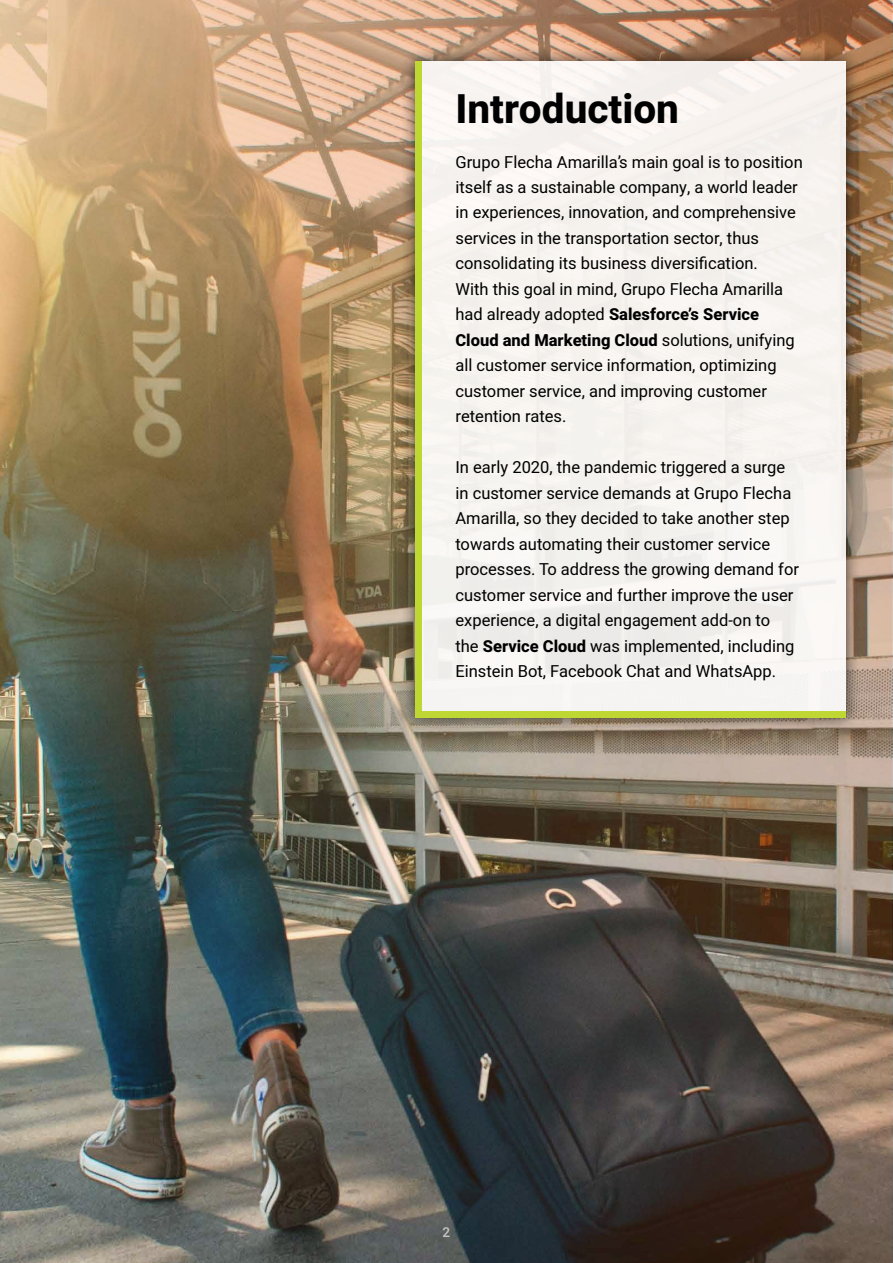
<style>
.page{position:relative;width:893px;height:1263px;background:#fff}
.page>*{position:absolute;margin:0;border:0;box-sizing:border-box;transform-origin:0 0}
.t1{font:800 40.5px "Heebo";color:#000}
.t2{font:16.5px/25.5px "Heebo";color:#000}
.t3{font:500 13.5px "Heebo";color:#c4c4c4}
.s1{font-weight:800}
</style>
<div class="page">
<img style="left:0;top:0;width:893px;height:1263px">
<div style="left:400px;top:46px;width:461px;height:687px;background:#000;opacity:.75"></div>
<div style="left:415px;top:61px;width:431px;height:657px;background:#f6f3ef"></div>
<div style="left:415px;top:61px;width:7px;height:657px;background:#bfd732"></div>
<div style="left:415px;top:711px;width:431px;height:7px;background:#bfd732"></div>
<h1 class="t1" style="left:455px;top:81px;width:225px">Introduction</h1>
<p class="t2" style="left:455px;top:149px;width:349px">Grupo Flecha Amarilla’s main goal is to position itself as a sustainable company, a world leader in experiences, innovation, and comprehensive services in the transportation sector, thus consolidating its business diversification.<br>With this goal in mind, Grupo Flecha Amarilla had already adopted <span class="s1">Salesforce’s Service Cloud and Marketing Cloud</span> solutions, unifying all customer service information, optimizing customer service, and improving customer retention rates.</p>
<p class="t2" style="left:455px;top:455px;width:345px">In early 2020, the pandemic triggered a surge in customer service demands at Grupo Flecha Amarilla, so they decided to take another step towards automating their customer service processes. To address the growing demand for customer service and further improve the user experience, a digital engagement add-on to<br>the <span class="s1">Service Cloud</span> was implemented, including Einstein Bot, Facebook Chat and WhatsApp.</p>
<p class="t3" style="left:443px;top:1223px;width:9px">2</p>
</div>
